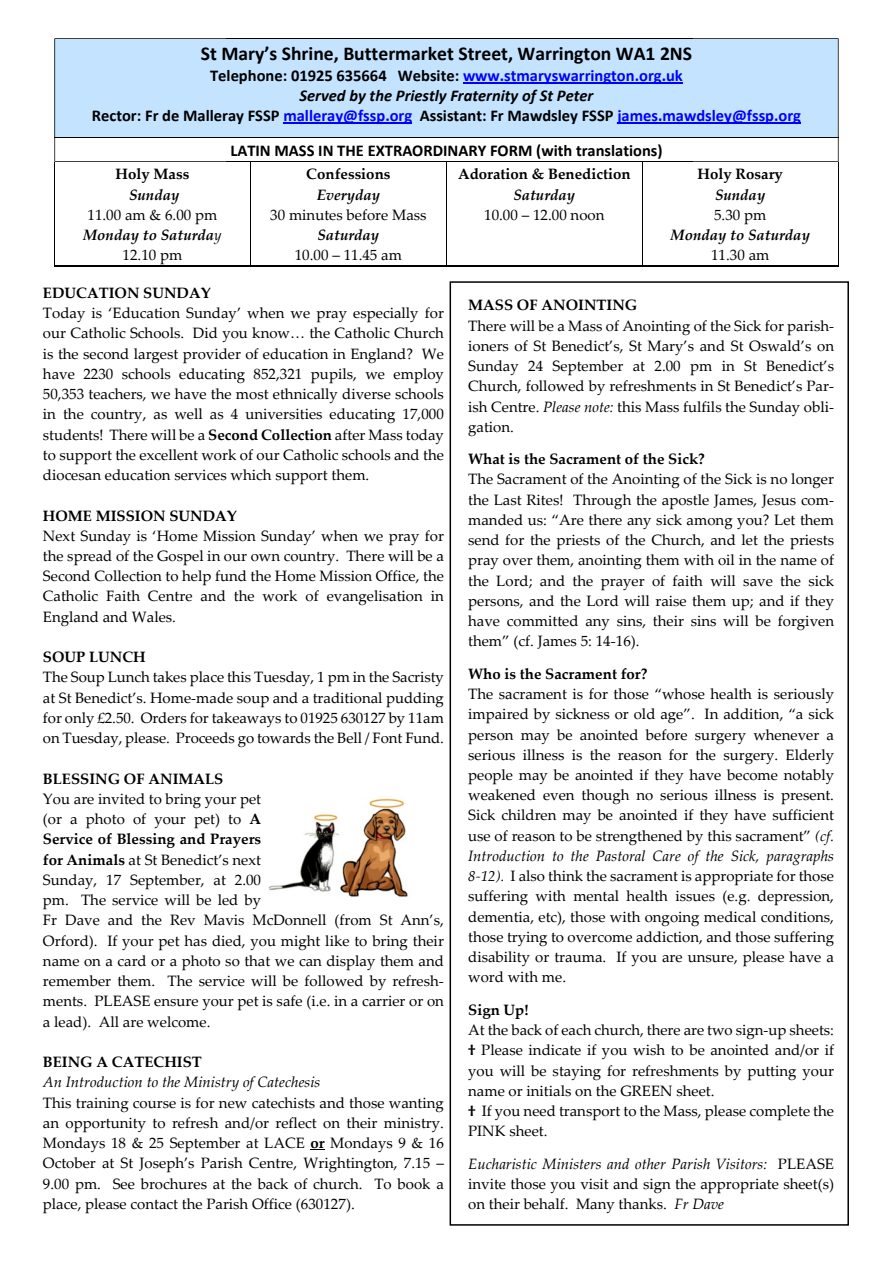
<style>
.page{position:relative;width:893px;height:1263px;background:#fff}
.page>*{position:absolute;margin:0;border:0;box-sizing:border-box;transform-origin:0 0}
.t1{font:700 19.65px "Calibri";color:#000}
.t2{font:700 16.5px/20.1px "Calibri";color:#000;text-align:center}
.t3{font:15px/20.2px "Palatino Linotype";color:#000;text-align:justify}
.t4{font:700 15px "Palatino Linotype";color:#000}
.t5{font:italic 700 15px "Palatino Linotype";color:#000}
.t6{font:italic 15px "Palatino Linotype";color:#000}
.s1{color:#00f}
.s2{font-style:italic}
.s3{font-weight:700;font-style:italic}
.s4{font-weight:700}
</style>
<div class="page">
<div style="left:55px;top:39px;width:783px;height:99px;background:#c4e3ff"></div>
<hr style="left:463px;top:82px;width:220px;height:1px;background:#00f">
<hr style="left:283px;top:122px;width:129px;height:1px;background:#00f">
<hr style="left:617px;top:122px;width:184px;height:1px;background:#00f">
<hr style="left:226px;top:38px;width:466px;height:1px;background:#000">
<hr style="left:226px;top:137px;width:466px;height:1px;background:#000">
<hr style="left:226px;top:161px;width:466px;height:1px;background:#000">
<svg style="left:54px;top:38px;width:172px;height:124px"></svg>
<svg style="left:692px;top:38px;width:147px;height:124px"></svg>
<svg style="left:310px;top:1149px;width:15px;height:1px"></svg>
<hr style="left:54px;top:266px;width:197px;height:1px;background:#000">
<hr style="left:250px;top:266px;width:197px;height:1px;background:#000">
<hr style="left:446px;top:266px;width:197px;height:1px;background:#000">
<hr style="left:642px;top:266px;width:197px;height:1px;background:#000">
<hr style="left:54px;top:162px;width:1px;height:105px;background:#000">
<hr style="left:250px;top:162px;width:1px;height:104px;background:#000">
<hr style="left:446px;top:162px;width:1px;height:104px;background:#000">
<hr style="left:642px;top:162px;width:1px;height:104px;background:#000">
<hr style="left:838px;top:162px;width:1px;height:105px;background:#000">
<img style="left:269px;top:798px;width:139px;height:99px">
<div style="left:450px;top:281px;width:399px;height:945px;border:2px solid #000"></div>
<h1 class="t1" style="left:201px;top:45px;width:493px">St Mary’s Shrine, Buttermarket Street, Warrington WA1 2NS</h1>
<p class="t2" style="left:92px;top:67px;width:711px">Telephone: 01925 635664 Website: <span class="s1">www.stmaryswarrington.org.uk<br></span><span class="s2">Served by the Priestly Fraternity of St Peter<br></span>Rector: Fr de Malleray FSSP <span class="s1">malleray@fssp.org</span> Assistant: Fr Mawdsley FSSP <span class="s1">james.mawdsley@fssp.org</span></p>
<p class="t2" style="left:230px;top:141px;width:434px">LATIN MASS IN THE EXTRAORDINARY FORM (with translations)</p>
<p class="t4" style="left:116px;top:168px;width:75px">Holy Mass</p>
<p class="t5" style="left:129px;top:189px;width:52px">Sunday</p>
<p class="t3" style="left:83px;top:206px;width:140px;text-align:center">11.00 am &amp; 6.00 pm<br><span class="s3">Monday to Saturda</span><span class="s2">y<br></span>12.10 pm</p>
<p class="t4" style="left:306px;top:168px;width:86px">Confessions</p>
<p class="t5" style="left:317px;top:189px;width:65px">Everyday</p>
<p class="t3" style="left:270px;top:206px;width:158px">30 minutes before Mass</p>
<p class="t5" style="left:317px;top:229px;width:63px">Saturday</p>
<p class="t3" style="left:295px;top:247px;width:109px">10.00 – 11.45 am</p>
<p class="t4" style="left:43px;top:287px;width:169px">EDUCATION SUNDAY</p>
<p class="t3" style="left:43px;top:305px;width:402px">Today is ‘Education Sunday’ when we pray especially for our Catholic Schools. Did you know… the Catholic Church is the second largest provider of education in England? We have 2230 schools educating 852,321 pupils, we employ 50,353 teachers, we have the most ethnically diverse schools in the country, as well as 4 universities educating 17,000 students! There will be a <span class="s4">Second Collection</span> after Mass today to support the excellent work of our Catholic schools and the diocesan education services which support them.</p>
<p class="t4" style="left:43px;top:509px;width:196px">HOME MISSION SUNDAY</p>
<p class="t3" style="left:43px;top:527px;width:402px">Next Sunday is ‘Home Mission Sunday’ when we pray for the spread of the Gospel in our own country. There will be a Second Collection to help fund the Home Mission Office, the Catholic Faith Centre and the work of evangelisation in England and Wales.</p>
<p class="t4" style="left:43px;top:651px;width:104px">SOUP LUNCH</p>
<p class="t3" style="left:43px;top:669px;width:402px">The Soup Lunch takes place this Tuesday, 1 pm in the Sacristy at St Benedict’s. Home-made soup and a traditional pudding for only £2.50. Orders for takeaways to 01925 630127 by 11am on Tuesday, please. Proceeds go towards the Bell / Font Fund.</p>
<p class="t4" style="left:43px;top:773px;width:182px">BLESSING OF ANIMALS</p>
<p class="t3" style="left:43px;top:790px;width:402px;text-align:left">You are invited to bring your pet<br>(or a photo of your pet) to <span class="s4">A<br>Service of Blessing and Prayers<br>for Animals</span> at St Benedict’s next<br>Sunday, 17 September, at 2.00<br>pm. The service will be led by<br>Fr Dave and the Rev Mavis McDonnell (from St Ann’s, Orford). If your pet has died, you might like to bring their name on a card or a photo so that we can display them and remember them. The service will be followed by refresh&shy;ments. PLEASE ensure your pet is safe (i.e. in a carrier or on a lead). All are welcome.</p>
<p class="t4" style="left:43px;top:1056px;width:160px">BEING A CATECHIST</p>
<p class="t6" style="left:43px;top:1076px;width:279px">An Introduction to the Ministry of Catechesis</p>
<p class="t3" style="left:43px;top:1094px;width:402px">This training course is for new catechists and those wanting an opportunity to refresh and/or reflect on their ministry.<br>Mondays 18 &amp; 25 September at LACE <span class="s4">or</span> Mondays 9 &amp; 16<br>October at St Joseph’s Parish Centre, Wrightington, 7.15 – 9.00 pm. See brochures at the back of church. To book a place, please contact the Parish Office (630127).</p>
<p class="t4" style="left:458px;top:168px;width:174px">Adoration &amp; Benediction</p>
<p class="t5" style="left:513px;top:189px;width:63px">Saturday</p>
<p class="t3" style="left:484px;top:206px;width:122px">10.00 – 12.00 noon</p>
<p class="t4" style="left:698px;top:168px;width:87px">Holy Rosary</p>
<p class="t5" style="left:715px;top:189px;width:52px">Sunday</p>
<p class="t3" style="left:714px;top:206px;width:54px">5.30 pm</p>
<p class="t5" style="left:670px;top:229px;width:141px">Monday to Saturday</p>
<p class="t3" style="left:711px;top:247px;width:60px">11.30 am</p>
<p class="t4" style="left:468px;top:299px;width:171px">MASS OF ANOINTING</p>
<p class="t3" style="left:468px;top:317px;width:367px">There will be a Mass of Anointing of the Sick for parish&shy;ioners of St Benedict’s, St Mary’s and St Oswald’s on Sunday 24 September at 2.00 pm in St Benedict’s Church, followed by refreshments in St Benedict’s Par&shy;ish Centre. <span class="s2">Please note:</span> this Mass fulfils the Sunday obli&shy;gation.</p>
<p class="t4" style="left:468px;top:453px;width:238px">What is the Sacrament of the Sick?</p>
<p class="t3" style="left:468px;top:471px;width:367px">The Sacrament of the Anointing of the Sick is no longer the Last Rites! Through the apostle James, Jesus com&shy;manded us: “Are there any sick among you? Let them send for the priests of the Church, and let the priests pray over them, anointing them with oil in the name of the Lord; and the prayer of faith will save the sick persons, and the Lord will raise them up; and if they have committed any sins, their sins will be forgiven them” (cf. James 5: 14-16).</p>
<p class="t4" style="left:468px;top:668px;width:181px">Who is the Sacrament for?</p>
<p class="t3" style="left:468px;top:685px;width:367px">The sacrament is for those “whose health is seriously impaired by sickness or old age”. In addition, “a sick person may be anointed before surgery whenever a serious illness is the reason for the surgery. Elderly people may be anointed if they have become notably weakened even though no serious illness is present.<br>Sick children may be anointed if they have sufficient use of reason to be strengthened by this sacrament” <span class="s2">(cf.<br>Introduction to the Pastoral Care of the Sick, paragraphs 8-12).</span> I also think the sacrament is appropriate for those suffering with mental health issues (e.g. depression, dementia, etc), those with ongoing medical conditions, those trying to overcome addiction, and those suffering disability or trauma. If you are unsure, please have a word with me.</p>
<p class="t4" style="left:468px;top:1004px;width:62px">Sign Up!</p>
<p class="t3" style="left:468px;top:1021px;width:367px;text-align:left">At the back of each church, there are two sign-up sheets: <span class="s4">†</span> Please indicate if you wish to be anointed and/or if you will be staying for refreshments by putting your name or initials on the GREEN sheet.<br><span class="s4">†</span> If you need transport to the Mass, please complete the PINK sheet.</p>
<p class="t3" style="left:468px;top:1155px;width:367px"><span class="s2">Eucharistic Ministers and other Parish Visitors:</span> PLEASE invite those you visit and sign the appropriate sheet(s) on their behalf. Many thanks. <span class="s2">Fr Dave</span></p>
</div>
